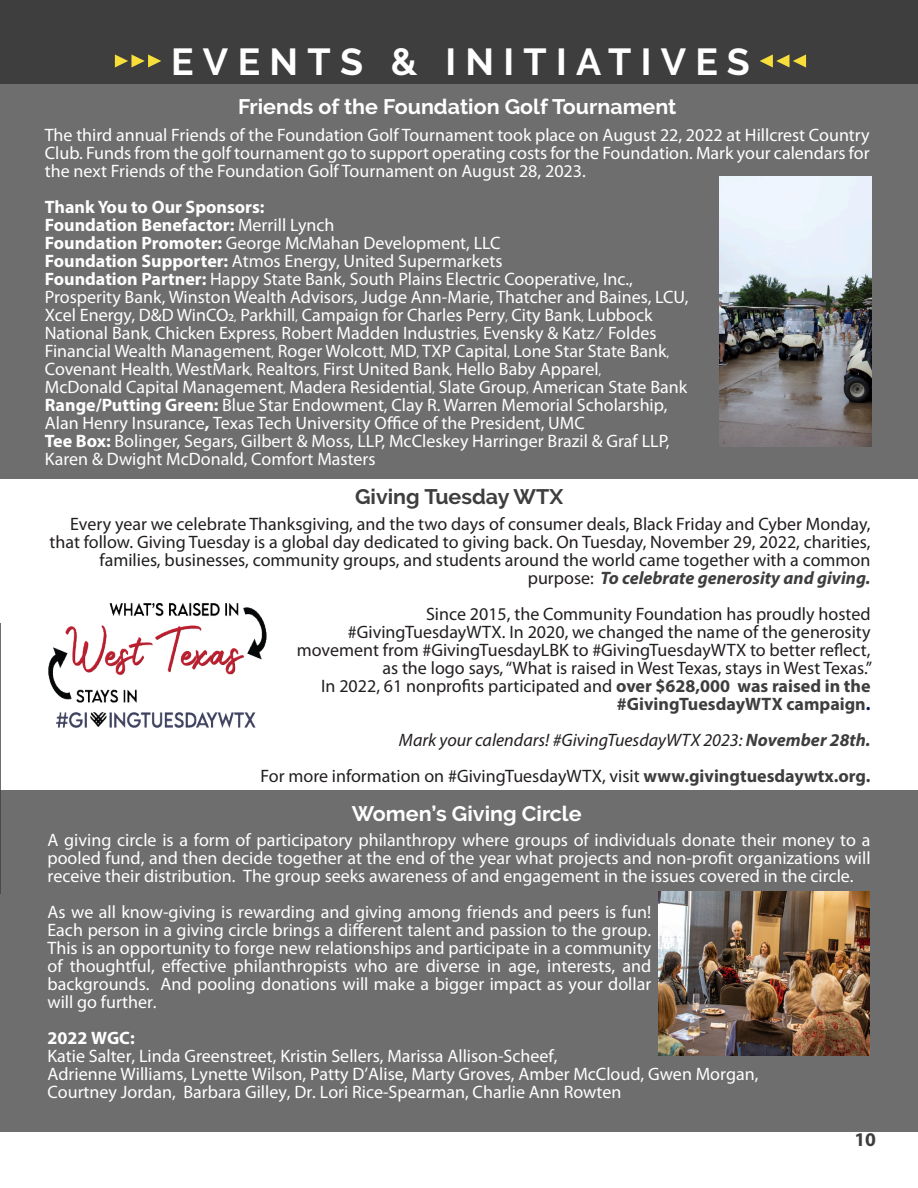
<style>
.page{position:relative;width:918px;height:1188px;background:#fff}
.page>*{position:absolute;margin:0;border:0;box-sizing:border-box;transform-origin:0 0}
.t1{font:700 37.5px "Raleway";letter-spacing:.25em;color:#fff}
.t2{font:700 21px "Raleway";color:#fff}
.t3{font:700 21px "Raleway";color:#3e3e3f}
.t4{font:700 19.5px "Myriad Pro";color:#3e3e3f}
.t5{font:18px/18px "Myriad Pro";color:#fff;text-align:justify}
.t6{font:18px/18px "Myriad Pro";color:#231f20;text-align:right}
.t7{font:700 18px "Myriad Pro";color:#fff}
.t8{font:italic 18px "Myriad Pro";color:#231f20}
.t9{font:700 18px "Myriad Pro";color:#3e3e3f}
.s1{font-weight:400}
.s2{font-weight:700}
.s3{font-weight:700;font-style:italic;color:#3e3e3f}
.s4{font-weight:700;color:#3e3e3f}
.s5{color:#061450}
</style>
<div class="page">
<div style="left:0;top:0;width:918px;height:84px;background:#3e3e3f"></div>
<img style="left:49px;top:604px;width:217px;height:124px">
<div style="left:0;top:791px;width:918px;height:341px;background:#6e6e6f"></div>
<img style="left:658px;top:891px;width:212px;height:164px">
<div style="left:0;top:84px;width:918px;height:395px;background:#6e6e6f"></div>
<img style="left:719px;top:177px;width:153px;height:269px">
<svg style="left:760px;top:54px;width:46px;height:14px"></svg>
<svg style="left:115px;top:54px;width:46px;height:14px"></svg>
<hr style="left:0;top:624px;width:1px;height:270px;background:#3e3e3f">
<p class="t1" style="left:171px;top:41px;width:580px">EVENTS &amp; INITIATIVES</p>
<p class="t2" style="left:238px;top:95px;width:440px">Friends of the Foundation Golf Tournament</p>
<p class="t5" style="left:45px;top:126px;width:826px">The third annual Friends of the Foundation Golf Tournament took place on August 22, 2022 at Hillcrest Country Club. Funds from the golf tournament go to support operating costs for the Foundation. Mark your calendars for the next Friends of the Foundation Golf Tournament on August 28, 2023.</p>
<p class="t7" style="left:45px;top:195px;width:221px">Thank You to Our Sponsors:</p>
<p class="t7" style="left:45px;top:213px;width:291px">Foundation Benefactor: <span class="s1">Merrill Lynch</span></p>
<p class="t5" style="left:45px;top:234px;width:457px"><span class="s2">Foundation Promoter:</span> George McMahan Development, LLC</p>
<p class="t5" style="left:45px;top:252px;width:459px"><span class="s2">Foundation Supporter:</span> Atmos Energy, United Supermarkets</p>
<p class="t5" style="left:45px;top:270px;width:645px;text-align:left"><span class="s2">Foundation Partner:</span> Happy State Bank, South Plains Electric Cooperative, Inc., Prosperity Bank, Winston Wealth Advisors, Judge Ann-Marie, Thatcher and Baines, LCU, Xcel Energy, D&amp;D WinCO2, Parkhill, Campaign for Charles Perry, City Bank, Lubbock National Bank, Chicken Express, Robert Madden Industries, Evensky &amp; Katz / Foldes Financial Wealth Management, Roger Wolcott, MD, TXP Capital, Lone Star State Bank, Covenant Health, WestMark, Realtors, First United Bank, Hello Baby Apparel,</p>
<p class="t5" style="left:45px;top:378px;width:644px">McDonald Capital Management, Madera Residential, Slate Group, American State Bank</p>
<p class="t5" style="left:45px;top:396px;width:624px"><span class="s2">Range/Putting Green:</span> Blue Star Endowment, Clay R. Warren Memorial Scholarship,</p>
<p class="t5" style="left:45px;top:414px;width:542px">Alan Henry Insurance<span class="s2">,</span> Texas Tech University Office of the President, UMC</p>
<p class="t5" style="left:45px;top:432px;width:626px"><span class="s2">Tee Box:</span> Bolinger, Segars, Gilbert &amp; Moss, LLP, McCleskey Harringer Brazil &amp; Graf LLP,</p>
<p class="t5" style="left:45px;top:450px;width:332px">Karen &amp; Dwight McDonald, Comfort Masters</p>
<p class="t3" style="left:355px;top:484px;width:210px">Giving Tuesday WTX</p>
<p class="t6" style="left:49px;top:514px;width:823px">Every year we celebrate Thanksgiving, and the two days of consumer deals, Black Friday and Cyber Monday, that follow. Giving Tuesday is a global day dedicated to giving back. On Tuesday, November 29, 2022, charities, families, businesses, community groups, and students around the world came together with a common purpose: <span class="s3">To celebrate generosity and giving.</span></p>
<p class="t6" style="left:297px;top:604px;width:575px">Since 2015, the Community Foundation has proudly hosted #GivingTuesdayWTX. In 2020, we changed the name of the generosity movement from #GivingTuesdayLBK to #GivingTuesdayWTX to better reflect,</p>
<p class="t6" style="left:382px;top:658px;width:491px">as the logo says, “What is raised in West Texas, stays in West Texas.”</p>
<p class="t6" style="left:321px;top:676px;width:551px">In 2022, 61 nonprofits participated and <span class="s4">over $628,000 was raised in the</span></p>
<p class="t9" style="left:617px;top:692px;width:255px">#GivingTuesdayWTX campaign<span class="s5">.</span></p>
<p class="t8" style="left:399px;top:728px;width:473px">Mark your calendars! #GivingTuesdayWTX 2023: <span class="s4">November 28th.</span></p>
<p class="t6" style="left:261px;top:766px;width:611px">For more information on #GivingTuesdayWTX, visit <span class="s4">www.givingtuesdaywtx.org.</span></p>
<p class="t2" style="left:352px;top:802px;width:231px">Women’s Giving Circle</p>
<p class="t5" style="left:47px;top:831px;width:825px">A giving circle is a form of participatory philanthropy where groups of individuals donate their money to a pooled fund, and then decide together at the end of the year what projects and non-profit organizations will receive their distribution. The group seeks awareness of and engagement in the issues covered in the circle.</p>
<p class="t5" style="left:47px;top:903px;width:605px">As we all know-giving is rewarding and giving among friends and peers is fun!<br>Each person in a giving circle brings a different talent and passion to the group.<br>This is an opportunity to forge new relationships and participate in a community of thoughtful, effective philanthropists who are diverse in age, interests, and backgrounds. And pooling donations will make a bigger impact as your dollar will go further.</p>
<p class="t7" style="left:47px;top:1026px;width:89px">2022 WGC:</p>
<p class="t5" style="left:47px;top:1047px;width:512px">Katie Salter, Linda Greenstreet, Kristin Sellers, Marissa Allison-Scheef,</p>
<p class="t5" style="left:47px;top:1065px;width:713px">Adrienne Williams, Lynette Wilson, Patty D’Alise, Marty Groves, Amber McCloud, Gwen Morgan,</p>
<p class="t5" style="left:47px;top:1083px;width:575px">Courtney Jordan, Barbara Gilley, Dr. Lori Rice-Spearman, Charlie Ann Rowten</p>
<p class="t4" style="left:854px;top:1127px;width:23px">10</p>
</div>
